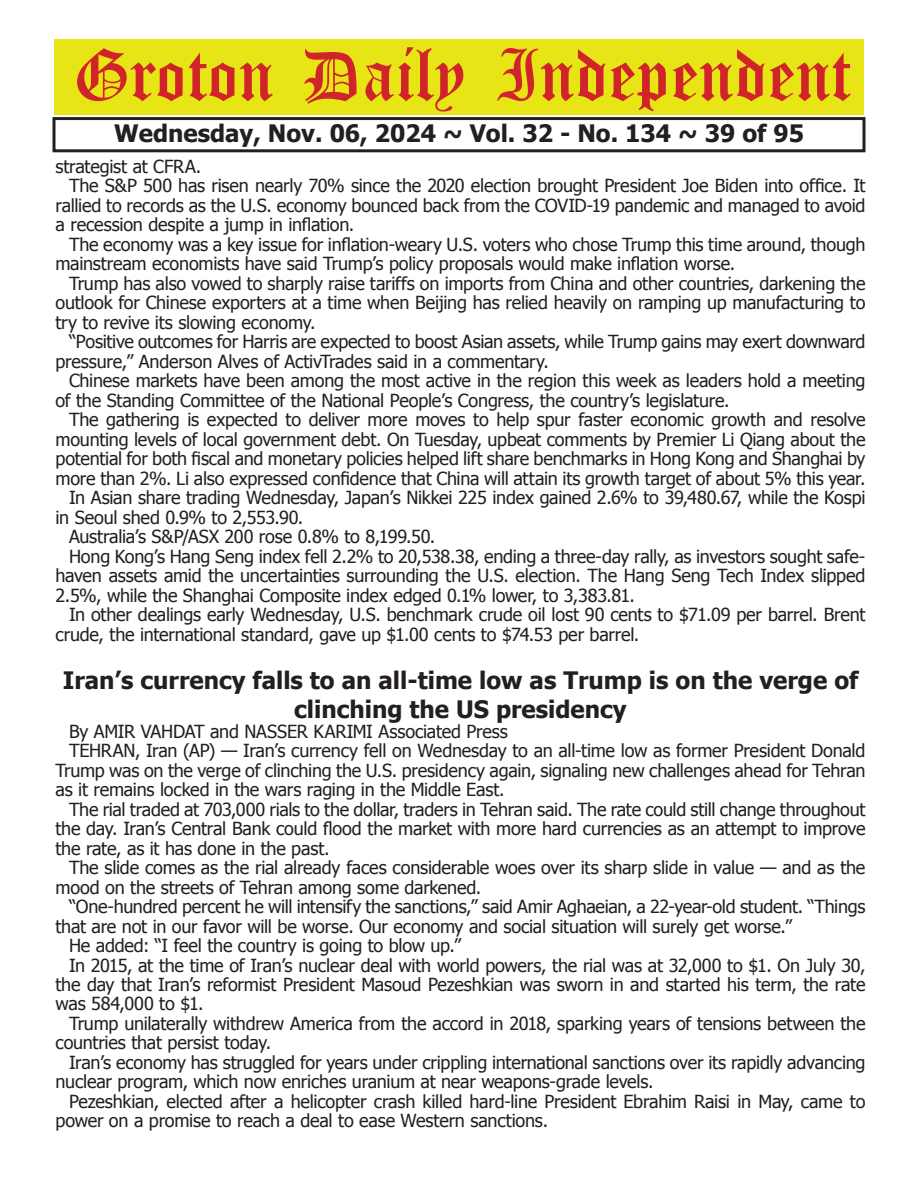
<style>
.page{position:relative;width:918px;height:1188px;background:#fff}
.page>*{position:absolute;margin:0;border:0;box-sizing:border-box;transform-origin:0 0}
.t1{font:54px "Old English Five";color:#d1232a}
.t2{font:700 24px/28.8px "Tahoma";color:#231f20;text-align:center}
.t3{font:18px "Tahoma";letter-spacing:-.015em;color:#231f20}
</style>
<div class="page">
<div style="left:52px;top:117px;width:814px;height:35px;border:3px solid #231f20"></div>
<div style="left:54px;top:40px;width:810px;height:75px;background:#e7e515"></div>
<h1 class="t1" style="left:73px;top:50px;width:779px">Groton Daily Independent</h1>
<h2 class="t2" style="left:114px;top:117px;width:691px">Wednesday, Nov. 06, 2024 ~ Vol. 32 - No. 134 ~ 39 of 95</h2>
<p class="t3" style="left:56px;top:154px;width:147px">strategist at CFRA.</p>
<p class="t3" style="left:69px;top:174px;width:798px">The S&amp;P 500 has risen nearly 70% since the 2020 election brought President Joe Biden into office. It</p>
<p class="t3" style="left:56px;top:193px;width:812px">rallied to records as the U.S. economy bounced back from the COVID-19 pandemic and managed to avoid</p>
<p class="t3" style="left:56px;top:213px;width:300px">a recession despite a jump in inflation.</p>
<p class="t3" style="left:69px;top:232px;width:798px">The economy was a key issue for inflation-weary U.S. voters who chose Trump this time around, though</p>
<p class="t3" style="left:56px;top:252px;width:681px">mainstream economists have said Trump’s policy proposals would make inflation worse.</p>
<p class="t3" style="left:69px;top:271px;width:798px">Trump has also vowed to sharply raise tariffs on imports from China and other countries, darkening the</p>
<p class="t3" style="left:56px;top:291px;width:812px">outlook for Chinese exporters at a time when Beijing has relied heavily on ramping up manufacturing to</p>
<p class="t3" style="left:56px;top:310px;width:262px">try to revive its slowing economy.</p>
<p class="t3" style="left:69px;top:330px;width:798px">“Positive outcomes for Harris are expected to boost Asian assets, while Trump gains may exert downward</p>
<p class="t3" style="left:56px;top:349px;width:495px">pressure,” Anderson Alves of ActivTrades said in a commentary.</p>
<p class="t3" style="left:69px;top:369px;width:798px">Chinese markets have been among the most active in the region this week as leaders hold a meeting</p>
<p class="t3" style="left:56px;top:388px;width:676px">of the Standing Committee of the National People’s Congress, the country’s legislature.</p>
<p class="t3" style="left:69px;top:408px;width:798px">The gathering is expected to deliver more moves to help spur faster economic growth and resolve</p>
<p class="t3" style="left:56px;top:427px;width:811px">mounting levels of local government debt. On Tuesday, upbeat comments by Premier Li Qiang about the</p>
<p class="t3" style="left:56px;top:447px;width:811px">potential for both fiscal and monetary policies helped lift share benchmarks in Hong Kong and Shanghai by</p>
<p class="t3" style="left:56px;top:466px;width:812px">more than 2%. Li also expressed confidence that China will attain its growth target of about 5% this year.</p>
<p class="t3" style="left:69px;top:486px;width:798px">In Asian share trading Wednesday, Japan’s Nikkei 225 index gained 2.6% to 39,480.67, while the Kospi</p>
<p class="t3" style="left:56px;top:505px;width:249px">in Seoul shed 0.9% to 2,553.90.</p>
<p class="t3" style="left:69px;top:525px;width:368px">Australia’s S&amp;P/ASX 200 rose 0.8% to 8,199.50.</p>
<p class="t3" style="left:69px;top:544px;width:798px">Hong Kong’s Hang Seng index fell 2.2% to 20,538.38, ending a three-day rally, as investors sought safe-</p>
<p class="t3" style="left:56px;top:564px;width:812px">haven assets amid the uncertainties surrounding the U.S. election. The Hang Seng Tech Index slipped</p>
<p class="t3" style="left:56px;top:583px;width:581px">2.5%, while the Shanghai Composite index edged 0.1% lower, to 3,383.81.</p>
<p class="t3" style="left:69px;top:603px;width:798px">In other dealings early Wednesday, U.S. benchmark crude oil lost 90 cents to $71.09 per barrel. Brent</p>
<p class="t3" style="left:56px;top:622px;width:585px">crude, the international standard, gave up $1.00 cents to $74.53 per barrel.</p>
<h2 class="t2" style="left:63px;top:665px;width:797px">Iran’s currency falls to an all-time low as Trump is on the verge of clinching the US presidency</h2>
<p class="t3" style="left:69px;top:719px;width:441px">By AMIR VAHDAT and NASSER KARIMI Associated Press</p>
<p class="t3" style="left:69px;top:738px;width:798px">TEHRAN, Iran (AP) — Iran’s currency fell on Wednesday to an all-time low as former President Donald</p>
<p class="t3" style="left:56px;top:758px;width:811px">Trump was on the verge of clinching the U.S. presidency again, signaling new challenges ahead for Tehran</p>
<p class="t3" style="left:56px;top:777px;width:451px">as it remains locked in the wars raging in the Middle East.</p>
<p class="t3" style="left:69px;top:797px;width:798px">The rial traded at 703,000 rials to the dollar, traders in Tehran said. The rate could still change throughout</p>
<p class="t3" style="left:56px;top:816px;width:811px">the day. Iran’s Central Bank could flood the market with more hard currencies as an attempt to improve</p>
<p class="t3" style="left:56px;top:836px;width:276px">the rate, as it has done in the past.</p>
<p class="t3" style="left:69px;top:855px;width:798px">The slide comes as the rial already faces considerable woes over its sharp slide in value — and as the</p>
<p class="t3" style="left:56px;top:875px;width:427px">mood on the streets of Tehran among some darkened.</p>
<p class="t3" style="left:69px;top:894px;width:798px">“One-hundred percent he will intensify the sanctions,” said Amir Aghaeian, a 22-year-old student. “Things</p>
<p class="t3" style="left:56px;top:914px;width:738px">that are not in our favor will be worse. Our economy and social situation will surely get worse.”</p>
<p class="t3" style="left:69px;top:933px;width:393px">He added: “I feel the country is going to blow up.”</p>
<p class="t3" style="left:69px;top:953px;width:798px">In 2015, at the time of Iran’s nuclear deal with world powers, the rial was at 32,000 to $1. On July 30,</p>
<p class="t3" style="left:56px;top:972px;width:811px">the day that Iran’s reformist President Masoud Pezeshkian was sworn in and started his term, the rate</p>
<p class="t3" style="left:56px;top:992px;width:150px">was 584,000 to $1.</p>
<p class="t3" style="left:69px;top:1011px;width:798px">Trump unilaterally withdrew America from the accord in 2018, sparking years of tensions between the</p>
<p class="t3" style="left:56px;top:1031px;width:217px">countries that persist today.</p>
<p class="t3" style="left:69px;top:1050px;width:798px">Iran’s economy has struggled for years under crippling international sanctions over its rapidly advancing</p>
<p class="t3" style="left:56px;top:1070px;width:600px">nuclear program, which now enriches uranium at near weapons-grade levels.</p>
<p class="t3" style="left:69px;top:1089px;width:798px">Pezeshkian, elected after a helicopter crash killed hard-line President Ebrahim Raisi in May, came to</p>
<p class="t3" style="left:56px;top:1109px;width:494px">power on a promise to reach a deal to ease Western sanctions.</p>
</div>
